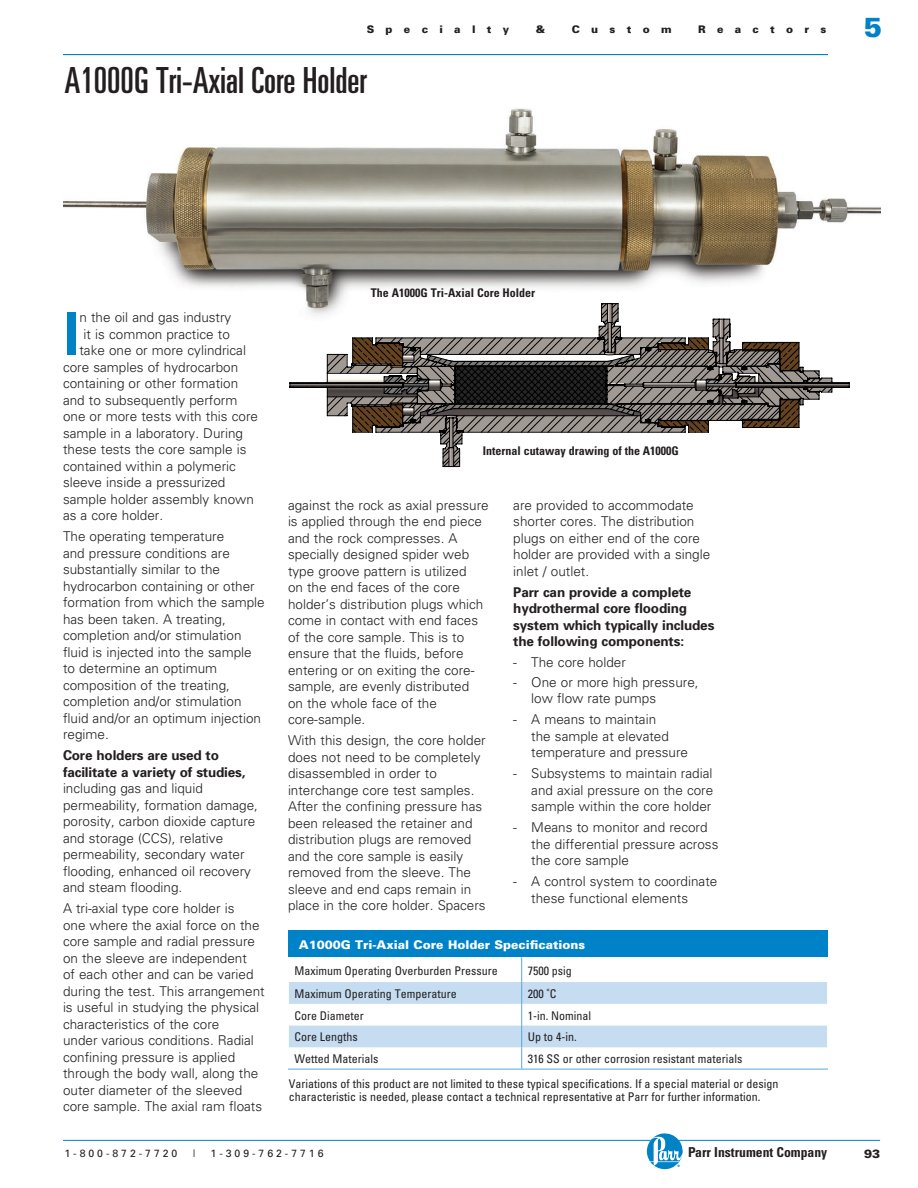
<style>
.page{position:relative;width:918px;height:1188px;background:#fff}
.page>*{position:absolute;margin:0;border:0;box-sizing:border-box;transform-origin:0 0}
.Parr_Text_2{font:700 condensed 59.25px "Univers";color:#0082c5}
.t1{font:ultra-condensed 36px "Univers";color:#231f20}
.t2{font:900 27.75px "Univers";color:#0082c8}
.t3{font:700 condensed 13.65px "Univers";color:#231f20}
.Parr_Text_2-2{font:300 13.5px/16.5px "Univers";color:#231f20}
.Parr_text_3{font:300 13.5px/16.5px "Univers";color:#231f20}
.Parr_Text_2-3{font:700 13.5px/16.5px "Univers";letter-spacing:-.01em;color:#231f20}
.Specifications_Text{font:condensed 12px/13.5px "Univers";color:#231f20}
.Captions_1_black{font:700 condensed 12px "Univers";color:#231f20}
.Specifications_Head{font:900 12px "Univers";color:#fff}
.t4{font:900 12px "Univers";color:#231f20}
.t5{font:10.5px "Univers";letter-spacing:.28em;color:#231f20}
.t6{font:900 10.5px "Univers";letter-spacing:1.08em;color:#231f20}
.s1{font-weight:700}
</style>
<div class="page">
<hr style="left:63px;top:54px;width:765px;height:1px;background:#0082c8">
<hr style="left:63px;top:1140px;width:817px;height:1px;background:#0082c8">
<svg style="left:647px;top:1133px;width:36px;height:36px"></svg>
<img style="left:63px;top:108px;width:817px;height:181px">
<svg style="left:303px;top:289px;width:156px;height:179px"></svg>
<svg style="left:289px;top:303px;width:561px;height:164px"></svg>
<div style="left:288px;top:930px;width:540px;height:27px;background:#0082c8"></div>
<svg style="left:288px;top:957px;width:540px;height:112px"></svg>
<hr style="left:288px;top:1069px;width:234px;height:1px;background:#5ba6da">
<hr style="left:522px;top:1069px;width:306px;height:1px;background:#5ba6da">
<p class="t6" style="left:367px;top:23px;width:144px">Specialty</p>
<p class="t6" style="left:536px;top:23px;width:11px">&amp;</p>
<p class="t6" style="left:572px;top:23px;width:101px">Custom</p>
<p class="t6" style="left:698px;top:23px;width:130px">Reactors</p>
<h3 class="t2" style="left:864px;top:10px;width:20px">5</h3>
<p class="t1" style="left:64px;top:60px;width:304px">A1000G Tri-Axial Core Holder</p>
<p class="Parr_Text_2" style="left:63px;top:298px;width:18px">I</p>
<p class="Parr_Text_2-2" style="left:79px;top:309px;width:153px">n the oil and gas industry</p>
<p class="Parr_Text_2-2" style="left:84px;top:325px;width:148px">it is common practice to</p>
<p class="Parr_Text_2-2" style="left:79px;top:342px;width:168px">take one or more cylindrical</p>
<p class="Parr_Text_2-2" style="left:63px;top:358px;width:177px">core samples of hydrocarbon</p>
<p class="Parr_Text_2-2" style="left:63px;top:375px;width:177px">containing or other formation</p>
<p class="Parr_Text_2-2" style="left:63px;top:391px;width:176px">and to subsequently perform</p>
<p class="Parr_Text_2-2" style="left:63px;top:408px;width:197px">one or more tests with this core</p>
<p class="Parr_Text_2-2" style="left:63px;top:424px;width:182px">sample in a laboratory. During</p>
<p class="Parr_Text_2-2" style="left:63px;top:441px;width:185px">these tests the core sample is</p>
<p class="Parr_Text_2-2" style="left:63px;top:457px;width:174px">contained within a polymeric</p>
<p class="Parr_Text_2-2" style="left:63px;top:474px;width:164px">sleeve inside a pressurized</p>
<p class="Parr_Text_2-2" style="left:63px;top:490px;width:192px">sample holder assembly known</p>
<p class="Parr_Text_2-2" style="left:63px;top:507px;width:102px">as a core holder.</p>
<p class="Parr_Text_2-2" style="left:63px;top:528px;width:203px">The operating temperature<br>and pressure conditions are substantially similar to the hydrocarbon containing or other formation from which the sample has been taken. A treating, completion and/or stimulation fluid is injected into the sample to determine an optimum composition of the treating, completion and/or stimulation fluid and/or an optimum injection regime.</p>
<p class="Parr_Text_2-2" style="left:63px;top:747px;width:197px"><span class="s1">Core holders are used to facilitate a variety of studies, </span>including gas and liquid permeability, formation damage, porosity, carbon dioxide capture and storage (CCS), relative permeability, secondary water flooding, enhanced oil recovery and steam flooding.</p>
<p class="Parr_Text_2-2" style="left:63px;top:900px;width:203px">A tri-axial type core holder is<br>one where the axial force on the core sample and radial pressure on the sleeve are independent<br>of each other and can be varied during the test. This arrangement is useful in studying the physical characteristics of the core<br>under various conditions. Radial confining pressure is applied through the body wall, along the outer diameter of the sleeved core sample. The axial ram floats</p>
<p class="Captions_1_black" style="left:371px;top:286px;width:166px">The A1000G Tri-Axial Core Holder</p>
<p class="Captions_1_black" style="left:483px;top:443px;width:197px">Internal cutaway drawing of the A1000G</p>
<p class="Parr_Text_2-2" style="left:288px;top:496px;width:202px">against the rock as axial pressure is applied through the end piece and the rock compresses. A specially designed spider web type groove pattern is utilized<br>on the end faces of the core holder’s distribution plugs which come in contact with end faces of the core sample. This is to ensure that the fluids, before entering or on exiting the core&shy;sample, are evenly distributed<br>on the whole face of the core-sample.</p>
<p class="Parr_Text_2-2" style="left:288px;top:732px;width:199px">With this design, the core holder does not need to be completely disassembled in order to interchange core test samples.<br>After the confining pressure has been released the retainer and distribution plugs are removed and the core sample is easily removed from the sleeve. The sleeve and end caps remain in place in the core holder. Spacers</p>
<p class="Parr_Text_2-2" style="left:513px;top:496px;width:198px">are provided to accommodate shorter cores. The distribution plugs on either end of the core holder are provided with a single inlet / outlet.</p>
<p class="Parr_Text_2-3" style="left:513px;top:583px;width:203px">Parr can provide a complete hydrothermal core flooding system which typically includes the following components:</p>
<p class="Parr_text_3" style="left:513px;top:654px;width:114px">- The core holder</p>
<p class="Parr_text_3" style="left:531px;top:673px;width:169px;text-indent:-18px">- One or more high pressure, low flow rate pumps</p>
<p class="Parr_text_3" style="left:531px;top:711px;width:158px;text-indent:-18px">- A means to maintain<br>the sample at elevated temperature and pressure</p>
<p class="Parr_text_3" style="left:531px;top:765px;width:183px;text-align:justify;text-indent:-18px">- Subsystems to maintain radial and axial pressure on the core sample within the core holder</p>
<p class="Parr_text_3" style="left:531px;top:819px;width:189px;text-indent:-18px">- Means to monitor and record the differential pressure across the core sample</p>
<p class="Parr_text_3" style="left:531px;top:873px;width:188px;text-indent:-18px">- A control system to coordinate these functional elements</p>
<p class="Specifications_Head" style="left:299px;top:937px;width:288px">A1000G Tri-Axial Core Holder Specifications</p>
<p class="Specifications_Text" style="left:294px;top:963px;width:205px">Maximum Operating Overburden Pressure</p>
<p class="Specifications_Text" style="left:528px;top:963px;width:46px">7500 psig</p>
<p class="Specifications_Text" style="left:294px;top:987px;width:164px">Maximum Operating Temperature</p>
<p class="Specifications_Text" style="left:528px;top:987px;width:30px">200 ˚C</p>
<p class="Specifications_Text" style="left:294px;top:1008px;width:71px">Core Diameter</p>
<p class="Specifications_Text" style="left:528px;top:1008px;width:65px">1-in. Nominal</p>
<p class="Specifications_Text" style="left:294px;top:1030px;width:65px">Core Lengths</p>
<p class="Specifications_Text" style="left:528px;top:1030px;width:51px">Up to 4-in.</p>
<p class="Specifications_Text" style="left:294px;top:1052px;width:86px">Wetted Materials</p>
<p class="Specifications_Text" style="left:528px;top:1052px;width:216px">316 SS or other corrosion resistant materials</p>
<p class="Specifications_Text" style="left:289px;top:1077px;width:491px">Variations of this product are not limited to these typical specifications. If a special material or design characteristic is needed, please contact a technical representative at Parr for further information.</p>
<p class="t5" style="left:64px;top:1147px;width:114px">1-800-872-7720</p>
<p class="t5" style="left:193px;top:1147px;width:4px">|</p>
<p class="t5" style="left:211px;top:1147px;width:114px">1-309-762-7716</p>
<p class="t3" style="left:688px;top:1144px;width:141px">Parr Instrument Company</p>
<p class="t4" style="left:864px;top:1147px;width:18px">93</p>
</div>
